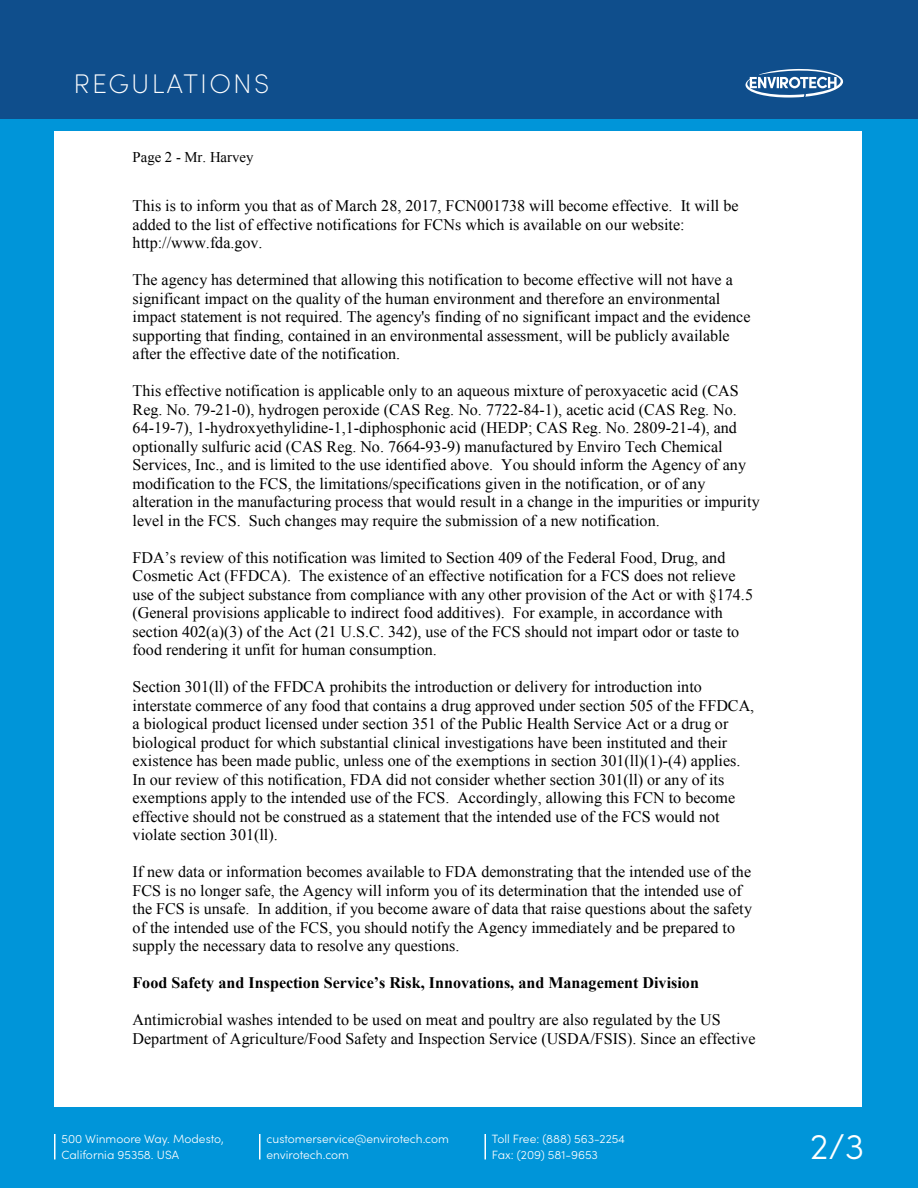
<style>
.page{position:relative;width:918px;height:1188px;background:#fff}
.page>*{position:absolute;margin:0;border:0;box-sizing:border-box;transform-origin:0 0}
.t1{font:300 36px "Sofia Pro";color:#fff}
.t2{font:200 27px "Sofia Pro";letter-spacing:.08em;color:#fff}
.t3{font:16.05px/18.5px "Times New Roman";color:#000}
.t4{font:700 16.05px "Times New Roman";color:#000}
.t5{font:14.85px "Times New Roman";color:#000}
.t6{font:300 12px/16.5px "Sofia Pro";color:#fff}
</style>
<div class="page">
<div style="left:0;top:1119px;width:918px;height:69px;background:#0095d9"></div>
<hr style="left:54px;top:1134px;width:2px;height:26px;background:#fff">
<hr style="left:259px;top:1134px;width:2px;height:26px;background:#fff">
<hr style="left:484px;top:1134px;width:2px;height:26px;background:#fff">
<div style="left:0;top:0;width:918px;height:1120px;background:#0095d9"></div>
<div style="left:0;top:0;width:918px;height:118px;background:#0f4e8c"></div>
<svg style="left:745px;top:69px;width:98px;height:29px"></svg>
<div style="left:54px;top:131px;width:807px;height:976px;background:#fff"></div>
<h2 class="t2" style="left:73px;top:64px;width:197px">REGULATIONS</h2>
<p class="t5" style="left:133px;top:147px;width:122px">Page 2 - Mr. Harvey</p>
<p class="t3" style="left:133px;top:196px;width:608px">This is to inform you that as of March 28, 2017, FCN001738 will become effective. It will be added to the list of effective notifications for FCNs which is available on our website: http://www.fda.gov.</p>
<p class="t3" style="left:133px;top:270px;width:619px">The agency has determined that allowing this notification to become effective will not have a significant impact on the quality of the human environment and therefore an environmental impact statement is not required. The agency's finding of no significant impact and the evidence supporting that finding, contained in an environmental assessment, will be publicly available after the effective date of the notification.</p>
<p class="t3" style="left:133px;top:381px;width:629px">This effective notification is applicable only to an aqueous mixture of peroxyacetic acid (CAS Reg. No. 79-21-0), hydrogen peroxide (CAS Reg. No. 7722-84-1), acetic acid (CAS Reg. No.<br>64-19-7), 1-hydroxyethylidine-1,1-diphosphonic acid (HEDP; CAS Reg. No. 2809-21-4), and optionally sulfuric acid (CAS Reg. No. 7664-93-9) manufactured by Enviro Tech Chemical Services, Inc., and is limited to the use identified above. You should inform the Agency of any modification to the FCS, the limitations/specifications given in the notification, or of any alteration in the manufacturing process that would result in a change in the impurities or impurity level in the FCS. Such changes may require the submission of a new notification.</p>
<p class="t3" style="left:133px;top:548px;width:622px">FDA’s review of this notification was limited to Section 409 of the Federal Food, Drug, and Cosmetic Act (FFDCA). The existence of an effective notification for a FCS does not relieve use of the subject substance from compliance with any other provision of the Act or with §174.5 (General provisions applicable to indirect food additives). For example, in accordance with section 402(a)(3) of the Act (21 U.S.C. 342), use of the FCS should not impart odor or taste to food rendering it unfit for human consumption.</p>
<p class="t3" style="left:133px;top:677px;width:623px">Section 301(ll) of the FFDCA prohibits the introduction or delivery for introduction into interstate commerce of any food that contains a drug approved under section 505 of the FFDCA, a biological product licensed under section 351 of the Public Health Service Act or a drug or biological product for which substantial clinical investigations have been instituted and their existence has been made public, unless one of the exemptions in section 301(ll)(1)-(4) applies.<br>In our review of this notification, FDA did not consider whether section 301(ll) or any of its exemptions apply to the intended use of the FCS. Accordingly, allowing this FCN to become effective should not be construed as a statement that the intended use of the FCS would not violate section 301(ll).</p>
<p class="t3" style="left:133px;top:862px;width:621px">If new data or information becomes available to FDA demonstrating that the intended use of the FCS is no longer safe, the Agency will inform you of its determination that the intended use of the FCS is unsafe. In addition, if you become aware of data that raise questions about the safety of the intended use of the FCS, you should notify the Agency immediately and be prepared to supply the necessary data to resolve any questions.</p>
<p class="t4" style="left:133px;top:972px;width:568px">Food Safety and Inspection Service’s Risk, Innovations, and Management Division</p>
<p class="t3" style="left:133px;top:1010px;width:625px">Antimicrobial washes intended to be used on meat and poultry are also regulated by the US<br>Department of Agriculture/Food Safety and Inspection Service (USDA/FSIS). Since an effective</p>
<p class="t6" style="left:62px;top:1130px;width:164px">500 Winmoore Way. Modesto,<br>California 95358. USA</p>
<p class="t6" style="left:267px;top:1130px;width:184px">customerservice@envirotech.com envirotech.com</p>
<p class="t6" style="left:492px;top:1130px;width:135px">Toll Free: (888) 563-2254<br>Fax: (209) 581-9653</p>
<h1 class="t1" style="left:810px;top:1120px;width:55px">2/3</h1>
</div>
